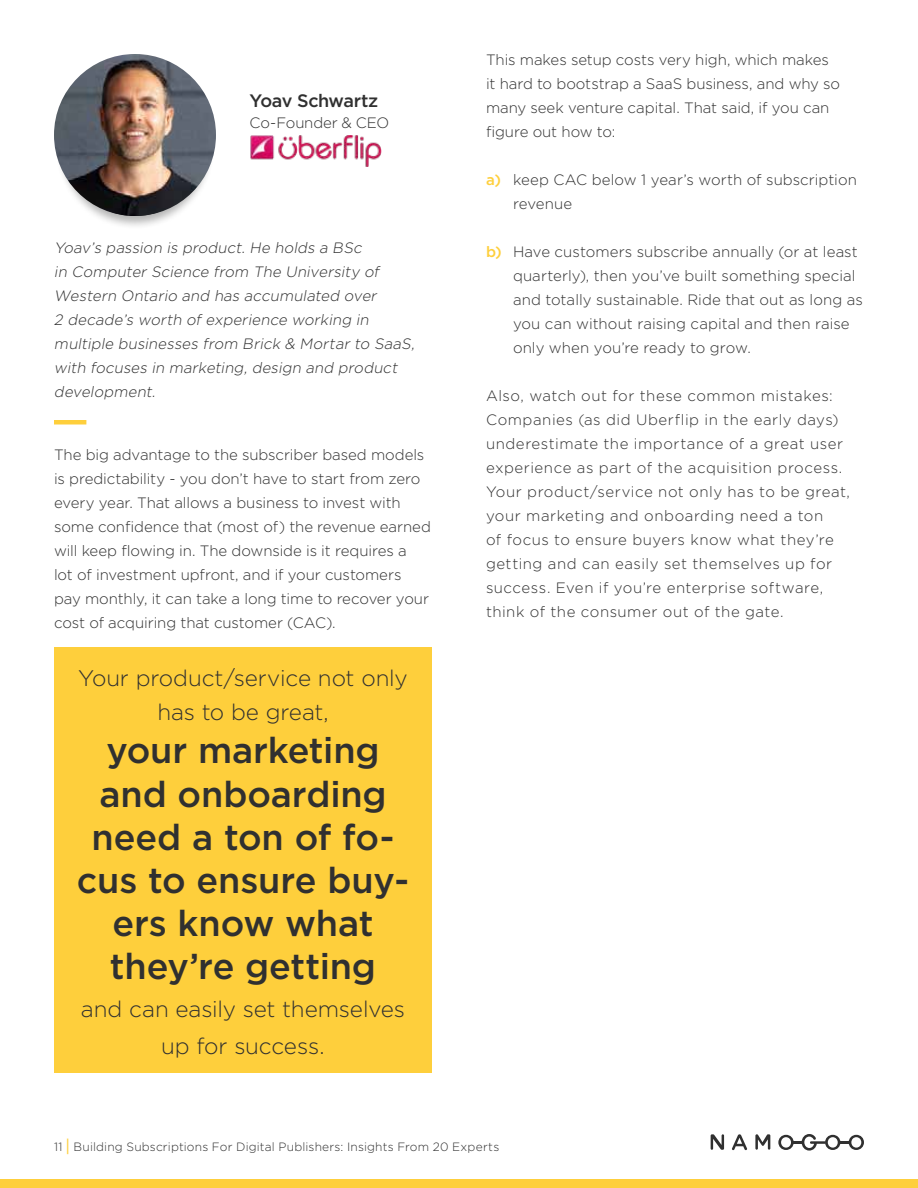
<style>
.page{position:relative;width:918px;height:1188px;background:#fff}
.page>*{position:absolute;margin:0;border:0;box-sizing:border-box;transform-origin:0 0}
.t1{font:500 36px/43.2px "Gotham Pro";letter-spacing:-.005em;color:#303030;text-align:center}
.t2{font:300 22.5px/34.5px "Gotham Pro";letter-spacing:-.005em;color:#303030;text-align:center}
.t3{font:500 18px "Gotham Pro";letter-spacing:-.025em;color:#303030}
.t4{font:300 15px/24px "Gotham Pro";color:#303030}
.t5{font:300 15px/24px "Gotham Pro";letter-spacing:.035em;color:#303030}
.t6{font:italic 300 15px/24px "Gotham Pro";color:#303030}
.t7{font:300 12px "Gotham Pro";letter-spacing:.015em;color:#303030}
.s1{font-weight:500;color:#fecf3c}
.s2{font-weight:500;font-size:16.8px;color:#fecf3c}
</style>
<div class="page">
<svg style="left:711px;top:1134px;width:59px;height:16px"></svg>
<svg style="left:778px;top:1134px;width:86px;height:17px"></svg>
<div style="left:0;top:1179px;width:918px;height:9px;background:#fecf3c"></div>
<div style="left:55px;top:71px;width:159px;height:158px;background:#000;opacity:.3"></div>
<img style="left:54px;top:54px;width:162px;height:162px;border-radius:81px">
<img style="left:250px;top:135px;width:131px;height:32px">
<div style="left:54px;top:420px;width:32px;height:5px;background:#fecf3c"></div>
<div style="left:54px;top:648px;width:378px;height:425px;background:#fecf3c"></div>
<p class="t3" style="left:250px;top:91px;width:130px">Yoav Schwartz</p>
<p class="t4" style="left:250px;top:111px;width:141px">Co-Founder &amp; CEO</p>
<p class="t6" style="left:54px;top:236px;width:365px">Yoav’s passion is product. He holds a BSc<br>in Computer Science from The University of Western Ontario and has accumulated over<br>2 decade’s worth of experience working in multiple businesses from Brick &amp; Mortar to SaaS, with focuses in marketing, design and product development.</p>
<p class="t4" style="left:54px;top:443px;width:378px">The big advantage to the subscriber based models is predictability - you don’t have to start from zero every year. That allows a business to invest with some confidence that (most of) the revenue earned will keep flowing in. The downside is it requires a<br>lot of investment upfront, and if your customers pay monthly, it can take a long time to recover your cost of acquiring that customer (CAC).</p>
<h2 class="t2" style="left:78px;top:661px;width:331px">Your product/service not only has to be great,</h2>
<h1 class="t1" style="left:77px;top:728px;width:334px">your marketing and onboarding need a ton of fo&shy;cus to ensure buy&shy;ers know what they’re getting</h1>
<h2 class="t2" style="left:81px;top:990px;width:326px;line-height:37.5px">and can easily set themselves up for success.</h2>
<p class="t4" style="left:486px;top:48px;width:356px">This makes setup costs very high, which makes it hard to bootstrap a SaaS business, and why so many seek venture capital. That said, if you can figure out how to:</p>
<p class="t4" style="left:513px;top:168px;width:345px;text-indent:-27px"><span class="s1">a)</span> keep CAC below 1 year’s worth of subscription revenue</p>
<p class="t4" style="left:513px;top:240px;width:351px;text-indent:-27px"><span class="s1">b)</span> Have customers subscribe annually (or at least quarterly), then you’ve built something special and totally sustainable. Ride that out as long as you can without raising capital and then raise only when you’re ready to grow.</p>
<p class="t5" style="left:486px;top:384px;width:366px">Also, watch out for these common mistakes:<br>Companies (as did Uberflip in the early days) underestimate the importance of a great user experience as part of the acquisition process.<br>Your product/service not only has to be great, your marketing and onboarding need a ton<br>of focus to ensure buyers know what they’re getting and can easily set themselves up for success. Even if you’re enterprise software, think of the consumer out of the gate.</p>
<p class="t7" style="left:54px;top:1140px;width:447px">11 <span class="s2">|</span> Building Subscriptions For Digital Publishers: Insights From 20 Experts</p>
</div>
